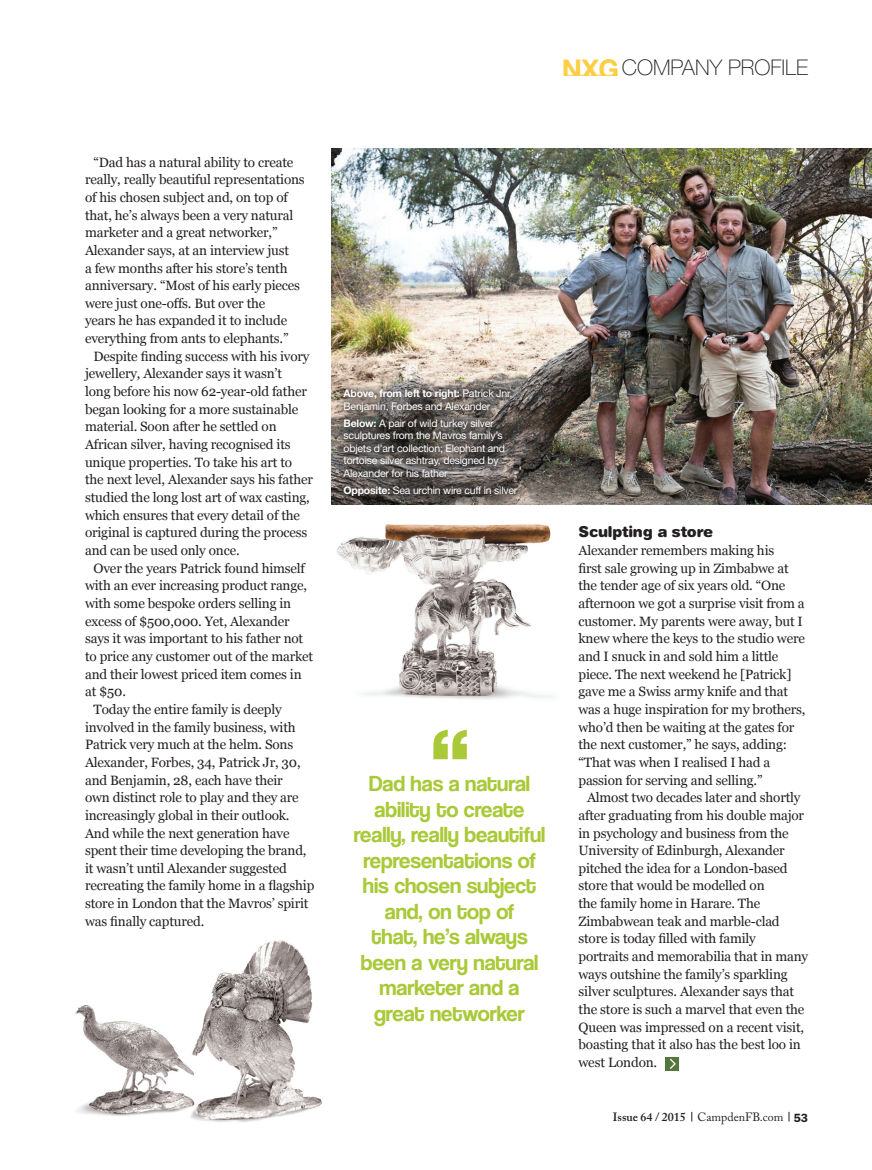
<style>
.page{position:relative;width:872px;height:1170px;background:#fff}
.page>*{position:absolute;margin:0;border:0;box-sizing:border-box;transform-origin:0 0}
.Pull_Quote_new{font:900 78px "Helvetica Neue LT Std";color:#a9c938}
.First_paragraph{font:700 27.3px "Helvetica Neue LT Std";color:#fdce43}
.Pull_Quote_new-2{font:22.5px/25.5px "Coolvetica Rg";color:#a9c938;text-align:center}
.First_paragraph-2{font:100 21.6px "Helvetica Neue LT Std";color:#231f20}
.Body_text{font:900 15px "Helvetica Rounded LT Std";letter-spacing:-.015em;color:#231f20}
.Body_text-2{font:13.5px/17.7px "Georgia";letter-spacing:-.015em;color:#231f20}
.t1{font:12px "Adobe Caslon Pro";color:#231f20}
.Photo_Caption_body{font:10.5px/12.6px "Helvetica Neue LT Std";letter-spacing:-.02em;color:#fff}
.s1{font-weight:700}
.s2{font-weight:600}
.s3{font-family:"ITC Franklin Gothic Std";font-weight:600}
</style>
<div class="page">
<img style="left:75px;top:940px;width:247px;height:182px">
<img style="left:336px;top:524px;width:215px;height:176px">
<img style="left:332px;top:149px;width:540px;height:355px">
<div style="left:665px;top:1057px;width:14px;height:13px;background:#55763c"></div>
<svg style="left:670px;top:1058px;width:6px;height:10px"></svg>
<svg style="left:335px;top:381px;width:191px;height:124px"></svg>
<hr style="left:564px;top:75px;width:53px;height:1px;background:#fdce43">
<p class="First_paragraph" style="left:562px;top:52px;width:59px">NXG</p>
<p class="First_paragraph-2" style="left:622px;top:55px;width:188px">COMPANY PROFILE</p>
<p class="Body_text-2" style="left:85px;top:153px;width:221px;text-indent:9px">“Dad has a natural ability to create really, really beautiful representations of his chosen subject and, on top of that, he’s always been a very natural marketer and a great networker,” Alexander says, at an interview just<br>a few months after his store’s tenth anniversary. “Most of his early pieces were just one-offs. But over the<br>years he has expanded it to include everything from ants to elephants.”</p>
<p class="Body_text-2" style="left:85px;top:347px;width:229px;text-indent:9px">Despite finding success with his ivory jewellery, Alexander says it wasn’t<br>long before his now 62-year-old father began looking for a more sustainable material. Soon after he settled on African silver, having recognised its unique properties. To take his art to the next level, Alexander says his father studied the long lost art of wax casting, which ensures that every detail of the original is captured during the process and can be used only once.</p>
<p class="Body_text-2" style="left:85px;top:559px;width:229px;text-indent:9px">Over the years Patrick found himself with an ever increasing product range, with some bespoke orders selling in excess of $500,000. Yet, Alexander says it was important to his father not to price any customer out of the market and their lowest priced item comes in at $50.</p>
<p class="Body_text-2" style="left:85px;top:700px;width:231px;text-indent:9px">Today the entire family is deeply involved in the family business, with Patrick very much at the helm. Sons Alexander, Forbes, 34, Patrick Jr, 30, and Benjamin, 28, each have their<br>own distinct role to play and they are increasingly global in their outlook.<br>And while the next generation have spent their time developing the brand, it wasn’t until Alexander suggested recreating the family home in a flagship store in London that the Mavros’ spirit was finally captured.</p>
<p class="Photo_Caption_body" style="left:343px;top:387px;width:170px"><span class="s1">Above, from left to right:</span> Patrick Jnr,<br>Benjamin, Forbes and Alexander</p>
<p class="Photo_Caption_body" style="left:343px;top:416px;width:163px"><span class="s1">Below:</span> A pair of wild turkey silver sculptures from the Mavros family’s objets d’art collection; Elephant and tortoise silver ashtray, designed by Alexander for his father</p>
<p class="Photo_Caption_body" style="left:343px;top:483px;width:175px"><span class="s1">Opposite:</span> Sea urchin wire cuff in silver</p>
<p class="Pull_Quote_new" style="left:430px;top:711px;width:42px">“</p>
<p class="Pull_Quote_new-2" style="left:369px;top:770px;width:162px">Dad has a natural</p>
<p class="Pull_Quote_new-2" style="left:354px;top:796px;width:193px">ability to create really, really beautiful representations of his chosen subject and, on top of<br>that, he’s always been a very natural marketer and a great networker</p>
<p class="Body_text" style="left:578px;top:522px;width:136px">Sculpting a store</p>
<p class="Body_text-2" style="left:578px;top:541px;width:229px">Alexander remembers making his<br>first sale growing up in Zimbabwe at the tender age of six years old. “One afternoon we got a surprise visit from a customer. My parents were away, but I knew where the keys to the studio were and I snuck in and sold him a little piece. The next weekend he [Patrick] gave me a Swiss army knife and that was a huge inspiration for my brothers, who’d then be waiting at the gates for the next customer,” he says, adding: “That was when I realised I had a passion for serving and selling.”</p>
<p class="Body_text-2" style="left:578px;top:788px;width:231px;text-indent:9px">Almost two decades later and shortly after graduating from his double major in psychology and business from the University of Edinburgh, Alexander pitched the idea for a London-based store that would be modelled on<br>the family home in Harare. The Zimbabwean teak and marble-clad store is today filled with family portraits and memorabilia that in many ways outshine the family’s sparkling silver sculptures. Alexander says that the store is such a marvel that even the Queen was impressed on a recent visit, boasting that it also has the best loo in west London.</p>
<p class="t1" style="left:613px;top:1110px;width:197px"><span class="s2">Issue 64 / 2015</span> CampdenFB.com <span class="s3">53</span></p>
</div>
